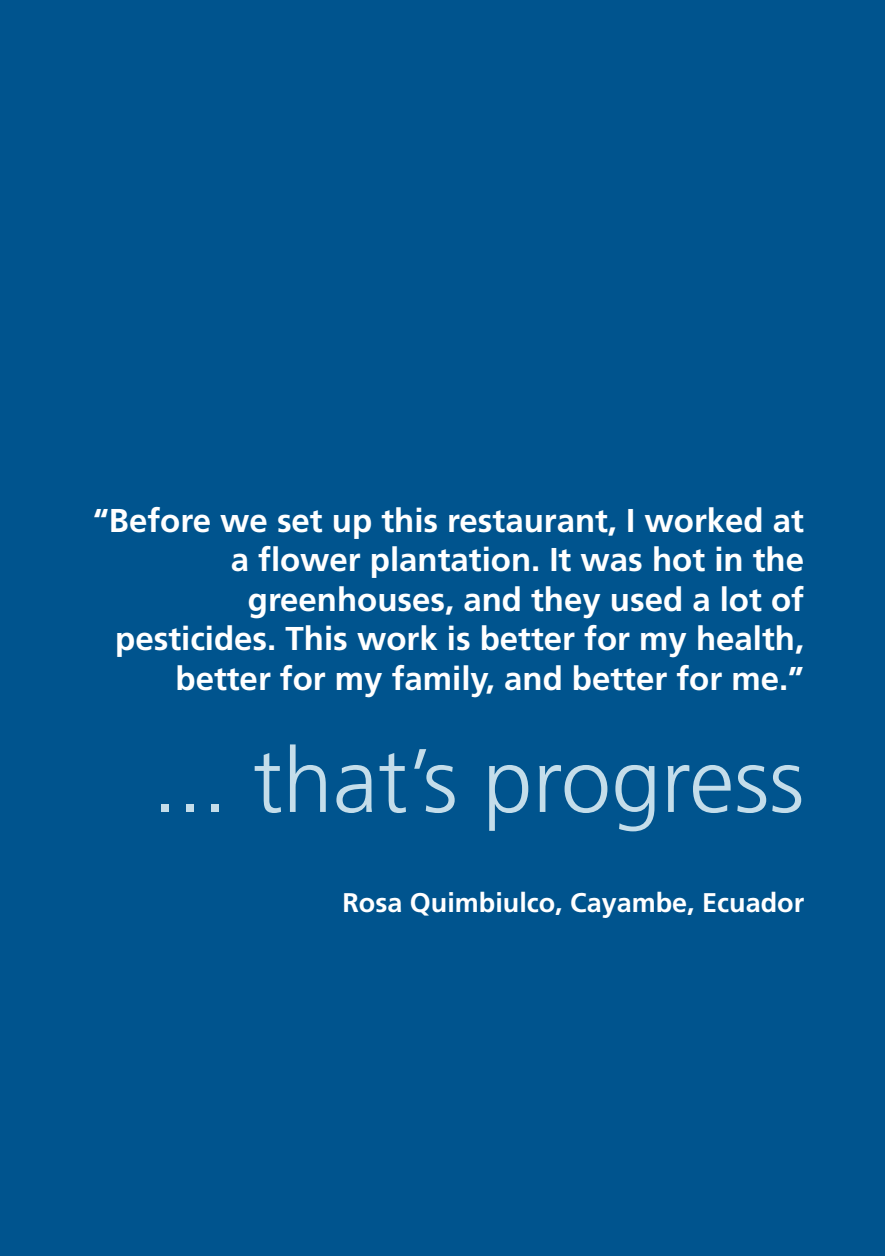
<style>
.page{position:relative;width:885px;height:1256px;background:#fff}
.page>*{position:absolute;margin:0;border:0;box-sizing:border-box;transform-origin:0 0}
.t1{font:300 90px "Frutiger";color:#c4ddea}
.t2{font:700 33px/39.6px "Frutiger";color:#fff;text-align:right}
.t3{font:700 27px "Frutiger";color:#fff}
</style>
<div class="page">
<div style="left:0;top:0;width:884px;height:1256px;background:#00548e"></div>
<p class="t2" style="left:93px;top:503px;width:712px">“Before we set up this restaurant, I worked at a flower plantation. It was hot in the greenhouses, and they used a lot of pesticides. This work is better for my health, better for my family, and better for me.”</p>
<h1 class="t1" style="left:153px;top:744px;width:652px">... that’s progress</h1>
<p class="t3" style="left:342px;top:892px;width:463px">Rosa Quimbiulco, Cayambe, Ecuador</p>
</div>
